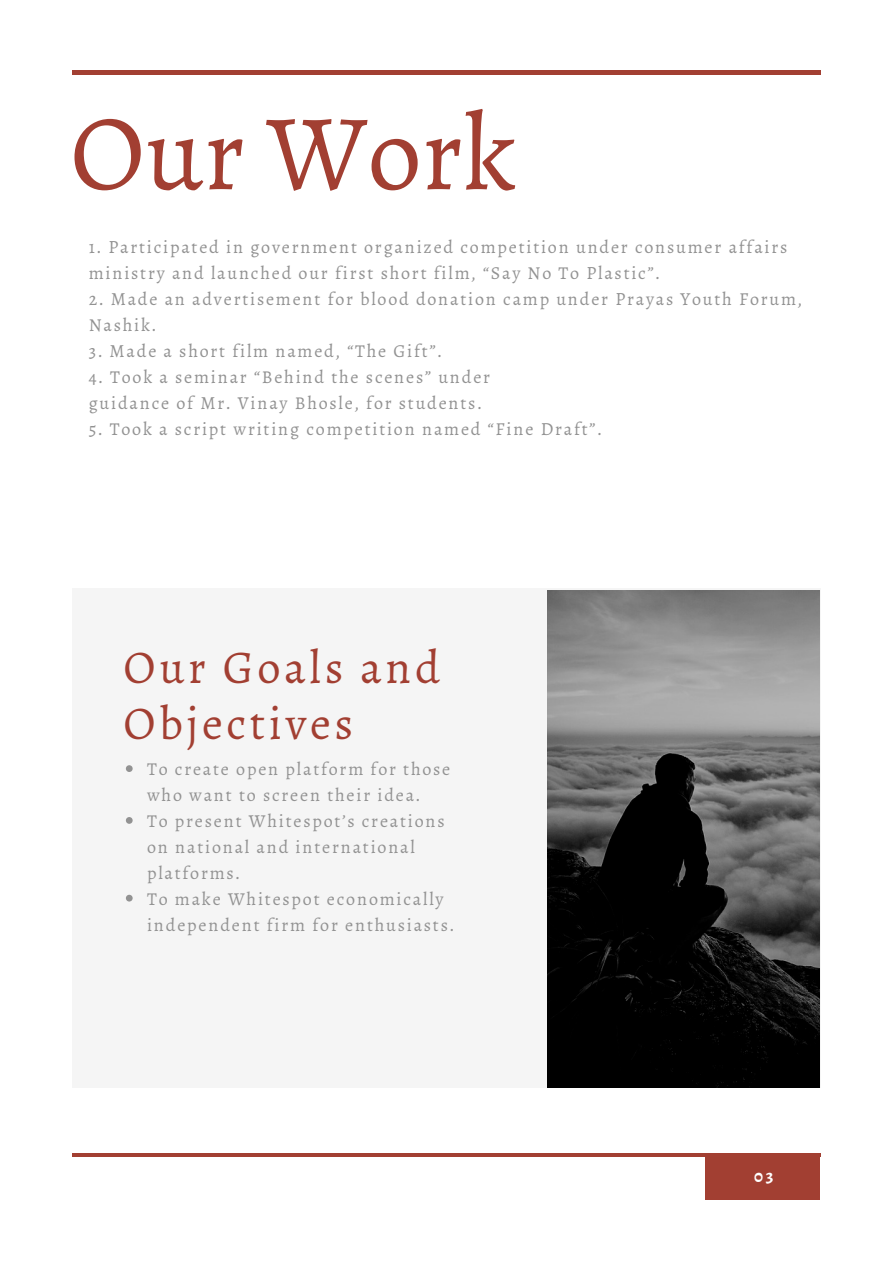
<style>
.page{position:relative;width:894px;height:1264px;background:#fff}
.page>*{position:absolute;margin:0;border:0;box-sizing:border-box;transform-origin:0 0}
.t1{font:108.15px "Sahitya";color:#a23f32}
.t2{font:46.35px/56.2px "Sahitya";letter-spacing:.08em;color:#a23f32}
.t3{font:18px/26px "Sahitya";letter-spacing:.1em;color:#929292}
.t4{font:700 18px "Sahitya";color:#fff}
</style>
<div class="page">
<hr style="left:72px;top:71px;width:748px;height:3px;background:#a23f32">
<div style="left:705px;top:1153px;width:115px;height:46px;background:#a23f32"></div>
<hr style="left:72px;top:1153px;width:748px;height:3px;background:#a23f32">
<div style="left:72px;top:588px;width:748px;height:499px;background:#f5f5f5"></div>
<svg style="left:126px;top:765px;width:7px;height:7px"></svg>
<svg style="left:126px;top:817px;width:7px;height:6px"></svg>
<svg style="left:126px;top:894px;width:7px;height:7px"></svg>
<img style="left:547px;top:590px;width:272px;height:496px">
<h1 class="t1" style="left:70px;top:69px;width:448px">Our Work</h1>
<p class="t3" style="left:89px;top:234px;width:700px">1. Participated in government organized competition under consumer affairs ministry and launched our first short film, “Say No To Plastic”.</p>
<p class="t3" style="left:89px;top:286px;width:714px">2. Made an advertisement for blood donation camp under Prayas Youth Forum,<br>Nashik.</p>
<p class="t3" style="left:89px;top:338px;width:354px">3. Made a short film named, “The Gift”.</p>
<p class="t3" style="left:89px;top:364px;width:403px">4. Took a seminar “Behind the scenes” under guidance of Mr. Vinay Bhosle, for students.</p>
<p class="t3" style="left:89px;top:416px;width:514px">5. Took a script writing competition named “Fine Draft”.</p>
<h2 class="t2" style="left:124px;top:639px;width:318px">Our Goals and<br>Objectives</h2>
<p class="t3" style="left:147px;top:756px;width:308px">To create open platform for those who want to screen their idea.<br>To present Whitespot’s creations on national and international platforms.<br>To make Whitespot economically independent firm for enthusiasts.</p>
<p class="t4" style="left:753px;top:1162px;width:21px">03</p>
</div>
